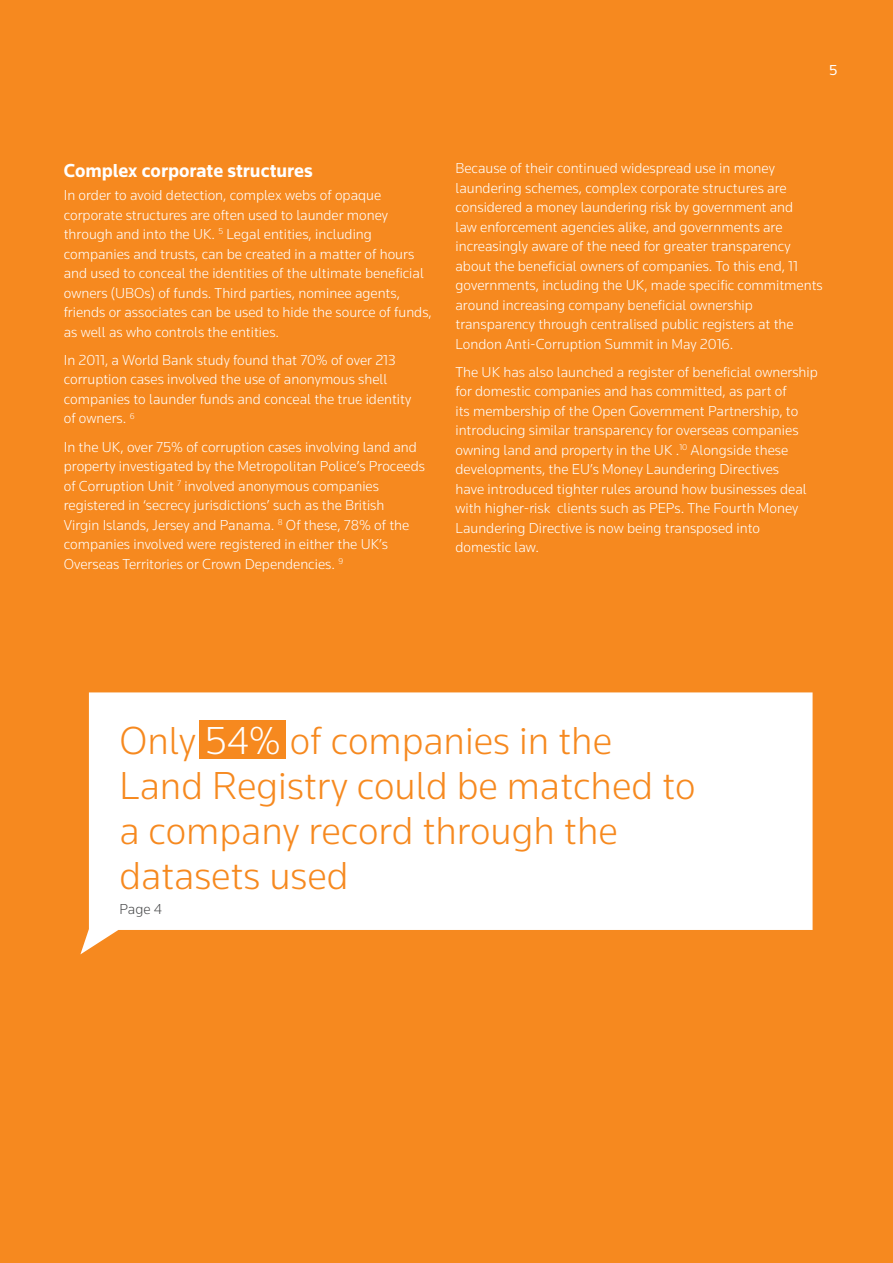
<style>
.page{position:relative;width:893px;height:1263px;background:#f6891f}
.page>*{position:absolute;margin:0;border:0;box-sizing:border-box;transform-origin:0 0}
.t1{font:300 40.5px/45px "Knowledge";color:#f6891f}
.t2{font:700 19.5px "Knowledge";color:#fff}
.t3{font:300 15px/19.5px "Knowledge";color:#fff}
.t4{font:300 15px "Knowledge";color:#4b4c4d}
.t5{font:15px "Knowledge";color:#fff}
.s1{color:#fff}
</style>
<div class="page">
<svg style="left:80px;top:692px;width:733px;height:262px;background:#fef2e7"></svg>
<div style="left:200px;top:720px;width:86px;height:39px;background:#f6891f"></div>
<p class="t5" style="left:829px;top:61px;width:10px">5</p>
<h2 class="t2" style="left:64px;top:158px;width:250px">Complex corporate structures</h2>
<p class="t3" style="left:64px;top:185px;width:370px">In order to avoid detection, complex webs of opaque corporate structures are often used to launder money through and into the UK. <sup>5</sup> Legal entities, including companies and trusts, can be created in a matter of hours and used to conceal the identities of the ultimate beneficial owners (UBOs) of funds. Third parties, nominee agents, friends or associates can be used to hide the source of funds, as well as who controls the entities.</p>
<p class="t3" style="left:64px;top:350px;width:349px">In 2011, a World Bank study found that 70% of over 213 corruption cases involved the use of anonymous shell companies to launder funds and conceal the true identity of owners. <sup>6</sup></p>
<p class="t3" style="left:64px;top:436px;width:363px">In the UK, over 75% of corruption cases involving land and property investigated by the Metropolitan Police’s Proceeds of Corruption Unit <sup>7</sup> involved anonymous companies registered in ‘secrecy jurisdictions’ such as the British<br>Virgin Islands, Jersey and Panama. <sup>8</sup> Of these, 78% of the companies involved were registered in either the UK’s Overseas Territories or Crown Dependencies. <sup>9</sup></p>
<p class="t3" style="left:455px;top:158px;width:369px">Because of their continued widespread use in money laundering schemes, complex corporate structures are considered a money laundering risk by government and<br>law enforcement agencies alike, and governments are increasingly aware of the need for greater transparency about the beneficial owners of companies. To this end, 11 governments, including the UK, made specific commitments around increasing company beneficial ownership transparency through centralised public registers at the London Anti-Corruption Summit in May 2016.</p>
<p class="t3" style="left:455px;top:362px;width:364px">The UK has also launched a register of beneficial ownership for domestic companies and has committed, as part of<br>its membership of the Open Government Partnership, to introducing similar transparency for overseas companies owning land and property in the UK .<sup>10</sup> Alongside these developments, the EU’s Money Laundering Directives<br>have introduced tighter rules around how businesses deal with higher-risk clients such as PEPs. The Fourth Money Laundering Directive is now being transposed into domestic law.</p>
<h1 class="t1" style="left:119px;top:717px;width:577px">Only <span class="s1">54%</span> of companies in the<br>Land Registry could be matched to a company record through the datasets used</h1>
<p class="t4" style="left:119px;top:900px;width:44px">Page 4</p>
</div>
